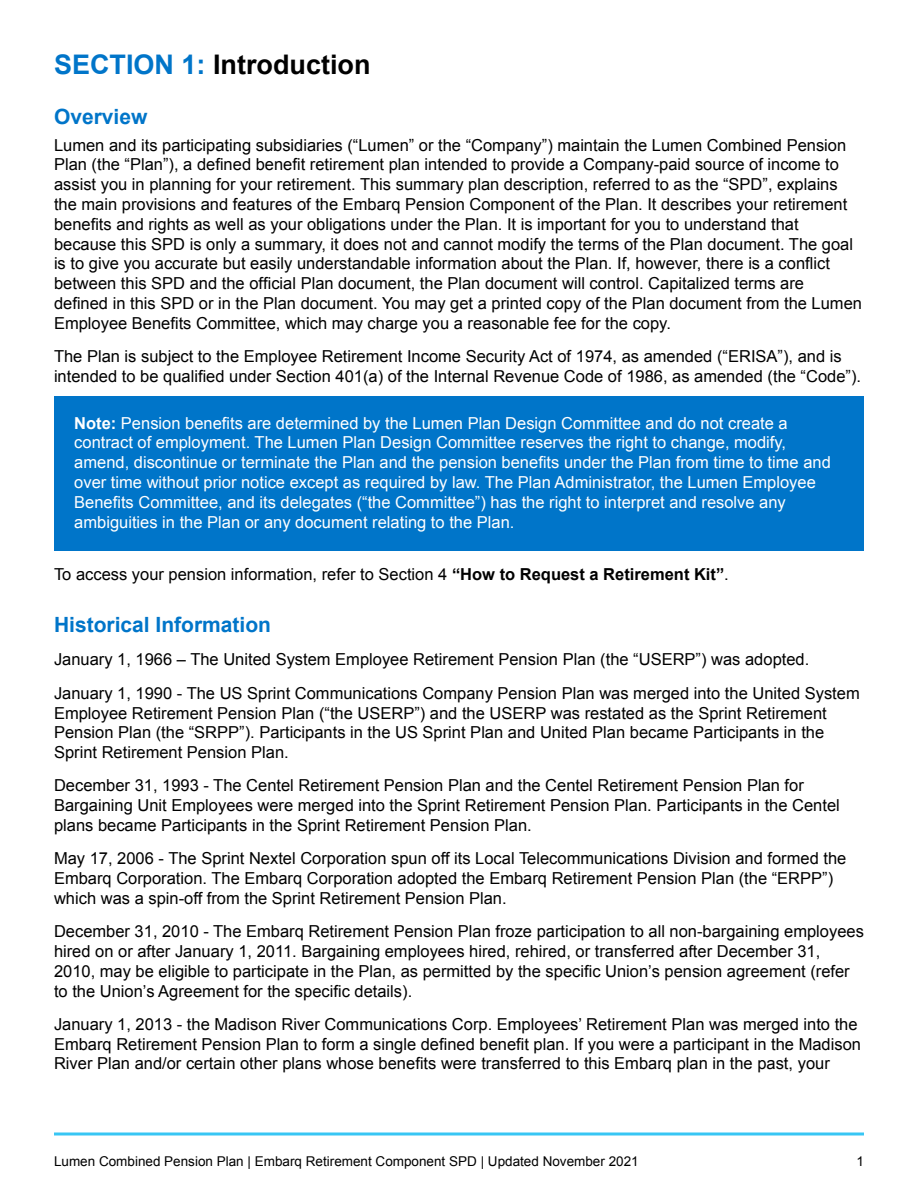
<style>
.page{position:relative;width:918px;height:1188px;background:#fff}
.page>*{position:absolute;margin:0;border:0;box-sizing:border-box;transform-origin:0 0}
.t1{font:700 27px "Arial";color:#000}
.t2{font:700 21px "Arial";color:#0075c9}
.t3{font:16.5px/19.8px "Arial";color:#000}
.t4{font:16.5px/19.8px "Arial";color:#fff}
.t5{font:13.5px "Arial";color:#000}
.s1{color:#0075c9}
.s2{font-weight:700}
</style>
<div class="page">
<svg style="left:54px;top:1132px;width:810px;height:4px"></svg>
<div style="left:54px;top:396px;width:810px;height:155px;background:#0075c9"></div>
<h1 class="t1" style="left:54px;top:46px;width:318px"><span class="s1">SECTION 1:</span> Introduction</h1>
<p class="t2" style="left:54px;top:103px;width:95px">Overview</p>
<p class="t3" style="left:54px;top:135px;width:810px">Lumen and its participating subsidiaries (“Lumen” or the “Company”) maintain the Lumen Combined Pension Plan (the “Plan”), a defined benefit retirement plan intended to provide a Company-paid source of income to assist you in planning for your retirement. This summary plan description, referred to as the “SPD”, explains the main provisions and features of the Embarq Pension Component of the Plan. It describes your retirement benefits and rights as well as your obligations under the Plan. It is important for you to understand that because this SPD is only a summary, it does not and cannot modify the terms of the Plan document. The goal is to give you accurate but easily understandable information about the Plan. If, however, there is a conflict between this SPD and the official Plan document, the Plan document will control. Capitalized terms are defined in this SPD or in the Plan document. You may get a printed copy of the Plan document from the Lumen Employee Benefits Committee, which may charge you a reasonable fee for the copy.</p>
<p class="t3" style="left:54px;top:347px;width:809px">The Plan is subject to the Employee Retirement Income Security Act of 1974, as amended (“ERISA”), and is intended to be qualified under Section 401(a) of the Internal Revenue Code of 1986, as amended (the “Code”).</p>
<p class="t4" style="left:74px;top:413px;width:758px"><span class="s2">Note:</span> Pension benefits are determined by the Lumen Plan Design Committee and do not create a contract of employment. The Lumen Plan Design Committee reserves the right to change, modify, amend, discontinue or terminate the Plan and the pension benefits under the Plan from time to time and over time without prior notice except as required by law. The Plan Administrator, the Lumen Employee Benefits Committee, and its delegates (“the Committee”) has the right to interpret and resolve any ambiguities in the Plan or any document relating to the Plan.</p>
<p class="t3" style="left:54px;top:564px;width:676px">To access your pension information, refer to Section 4 <span class="s2">“How to Request a Retirement Kit”</span>.</p>
<p class="t2" style="left:54px;top:611px;width:219px">Historical Information</p>
<p class="t3" style="left:54px;top:643px;width:807px;line-height:33.3px">January 1, 1966 – The United System Employee Retirement Pension Plan (the “USERP”) was adopted.<br>January 1, 1990 - The US Sprint Communications Company Pension Plan was merged into the United System</p>
<p class="t3" style="left:54px;top:703px;width:774px">Employee Retirement Pension Plan (“the USERP”) and the USERP was restated as the Sprint Retirement<br>Pension Plan (the “SRPP”). Participants in the US Sprint Plan and United Plan became Participants in the<br>Sprint Retirement Pension Plan.</p>
<p class="t3" style="left:54px;top:776px;width:787px">December 31, 1993 - The Centel Retirement Pension Plan and the Centel Retirement Pension Plan for<br>Bargaining Unit Employees were merged into the Sprint Retirement Pension Plan. Participants in the Centel plans became Participants in the Sprint Retirement Pension Plan.</p>
<p class="t3" style="left:54px;top:849px;width:794px">May 17, 2006 - The Sprint Nextel Corporation spun off its Local Telecommunications Division and formed the<br>Embarq Corporation. The Embarq Corporation adopted the Embarq Retirement Pension Plan (the “ERPP”) which was a spin-off from the Sprint Retirement Pension Plan.</p>
<p class="t3" style="left:54px;top:922px;width:811px">December 31, 2010 - The Embarq Retirement Pension Plan froze participation to all non-bargaining employees hired on or after January 1, 2011. Bargaining employees hired, rehired, or transferred after December 31, 2010, may be eligible to participate in the Plan, as permitted by the specific Union’s pension agreement (refer to the Union’s Agreement for the specific details).</p>
<p class="t3" style="left:54px;top:1014px;width:809px">January 1, 2013 - the Madison River Communications Corp. Employees’ Retirement Plan was merged into the<br>Embarq Retirement Pension Plan to form a single defined benefit plan. If you were a participant in the Madison<br>River Plan and/or certain other plans whose benefits were transferred to this Embarq plan in the past, your</p>
<p class="t5" style="left:54px;top:1152px;width:586px">Lumen Combined Pension Plan | Embarq Retirement Component SPD | Updated November 2021</p>
<p class="t5" style="left:856px;top:1152px;width:9px">1</p>
</div>
